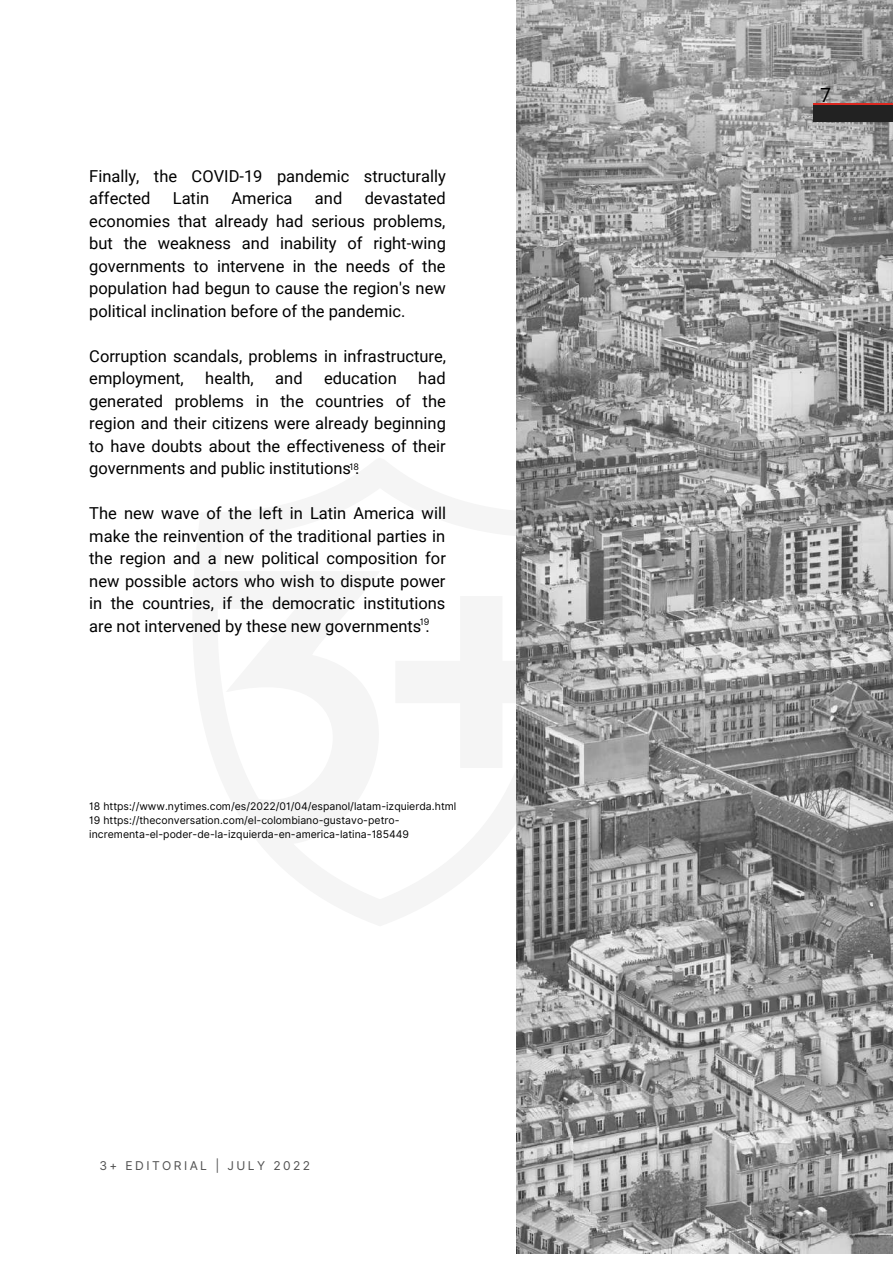
<style>
.page{position:relative;width:893px;height:1264px;background:#fff}
.page>*{position:absolute;margin:0;border:0;box-sizing:border-box;transform-origin:0 0}
.t1{font:19.5px "Roboto";color:#000}
.t2{font:16.5px/22.5px "Roboto";color:#000;text-align:justify}
.t3{font:12.15px "Inter";letter-spacing:.2em;color:#515151}
.t4{font:10.5px/14px "Inter";color:#000}
.t5{font:9px "Inter";color:#000}
</style>
<div class="page">
<img style="left:516px;top:0;width:376px;height:1253px">
<div style="left:813px;top:103px;width:79px;height:16px;background:linear-gradient(to right,#222,#222)"></div>
<div style="left:813px;top:106px;width:79px;height:16px;background:#222"></div>
<p class="t2" style="left:89px;top:165px;width:358px">Finally, the COVID-19 pandemic structurally affected</p>
<p class="t2" style="left:89px;top:187px;width:358px;text-indent:275px">devastated economies that already had serious problems, but the weakness and inability of right-wing governments to intervene in the needs of the population had begun to cause the region's new political inclination before of the pandemic.</p>
<p class="t2" style="left:89px;top:345px;width:358px">Corruption scandals, problems in infrastructure, employment,</p>
<p class="t2" style="left:173px;top:187px;width:38px">Latin</p>
<p class="t2" style="left:231px;top:187px;width:63px">America</p>
<p class="t2" style="left:315px;top:187px;width:29px">and</p>
<p class="t2" style="left:89px;top:367px;width:358px;text-indent:329px">had generated problems in the countries of the region and their citizens were already beginning to have doubts about the effectiveness of their governments and public institutions .</p>
<p class="t2" style="left:89px;top:502px;width:358px">The new wave of the left in Latin America will make the reinvention of the traditional parties in the region and a new political composition for new possible actors who wish to dispute power in the countries, if the democratic institutions are not intervened by these new governments .</p>
<p class="t2" style="left:205px;top:367px;width:50px">health,</p>
<p class="t2" style="left:275px;top:367px;width:29px">and</p>
<p class="t2" style="left:324px;top:367px;width:74px">education</p>
<p class="t5" style="left:349px;top:461px;width:11px">18</p>
<p class="t5" style="left:419px;top:616px;width:11px">19</p>
<p class="t4" style="left:89px;top:799px;width:368px">18 https://www.nytimes.com/es/2022/01/04/espanol/latam-izquierda.html<br>19 https://theconversation.com/el-colombiano-gustavo-petro&shy;incrementa-el-poder-de-la-izquierda-en-america-latina-185449</p>
<p class="t3" style="left:99px;top:1158px;width:212px">3+ EDITORIAL | JULY 2022</p>
<p class="t1" style="left:820px;top:83px;width:12px">7</p>
</div>
